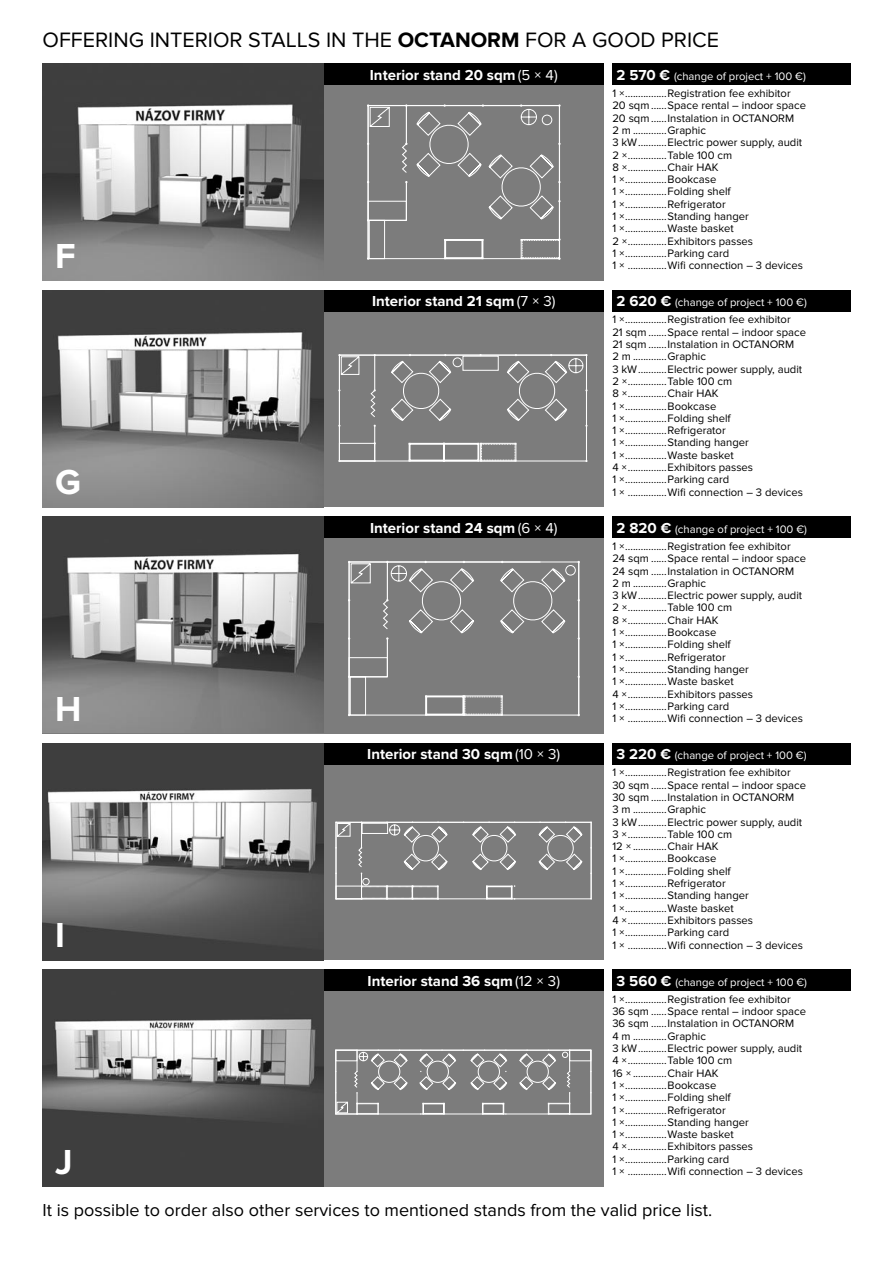
<style>
.page{position:relative;width:893px;height:1263px;background:#fff}
.page>*{position:absolute;margin:0;border:0;box-sizing:border-box;transform-origin:0 0}
.t1{font:700 36px "Proxima Nova";color:#fff}
.t2{font:21.6px "Proxima Nova";color:#000}
.t3{font:18px "Proxima Nova";color:#000}
.t4{font:700 15px "Proxima Nova";color:#fff}
.t5{font:11.25px/12.3px "Proxima Nova";color:#000}
.s1{font-weight:700}
.s2{font-weight:400}
.s3{font-weight:700;font-size:15px;color:#fff}
.s4{color:#fff}
</style>
<div class="page">
<div style="left:43px;top:290px;width:561px;height:217px;background:#7c7c7c"></div>
<div style="left:43px;top:290px;width:561px;height:21px;background:#000"></div>
<svg style="left:338px;top:354px;width:250px;height:108px"></svg>
<div style="left:43px;top:64px;width:561px;height:217px;background:#7c7c7c"></div>
<div style="left:43px;top:64px;width:561px;height:21px;background:#000"></div>
<img style="left:43px;top:64px;width:281px;height:217px">
<svg style="left:367px;top:104px;width:194px;height:156px"></svg>
<div style="left:43px;top:517px;width:561px;height:216px;background:#7c7c7c"></div>
<div style="left:43px;top:517px;width:561px;height:21px;background:#000"></div>
<img style="left:43px;top:517px;width:281px;height:215px">
<svg style="left:348px;top:561px;width:232px;height:155px"></svg>
<img style="left:43px;top:290px;width:281px;height:217px">
<div style="left:43px;top:743px;width:561px;height:217px;background:#7c7c7c"></div>
<div style="left:43px;top:743px;width:561px;height:21px;background:#000"></div>
<img style="left:43px;top:743px;width:281px;height:217px">
<svg style="left:335px;top:821px;width:257px;height:78px"></svg>
<div style="left:43px;top:969px;width:561px;height:217px;background:#7c7c7c"></div>
<div style="left:43px;top:969px;width:561px;height:22px;background:#000"></div>
<img style="left:43px;top:969px;width:281px;height:217px">
<svg style="left:335px;top:1049px;width:257px;height:66px"></svg>
<div style="left:612px;top:64px;width:238px;height:21px;background:#000"></div>
<div style="left:612px;top:290px;width:238px;height:21px;background:#000"></div>
<div style="left:612px;top:517px;width:238px;height:21px;background:#000"></div>
<div style="left:612px;top:743px;width:238px;height:21px;background:#000"></div>
<div style="left:612px;top:969px;width:238px;height:22px;background:#000"></div>
<h2 class="t2" style="left:43px;top:27px;width:678px">OFFERING INTERIOR STALLS IN THE <span class="s1">OCTANORM</span> FOR A GOOD PRICE</h2>
<h1 class="t1" style="left:55px;top:235px;width:22px">F</h1>
<h1 class="t1" style="left:55px;top:462px;width:27px">G</h1>
<h1 class="t1" style="left:55px;top:688px;width:28px">H</h1>
<h1 class="t1" style="left:55px;top:914px;width:11px">I</h1>
<h1 class="t1" style="left:55px;top:1141px;width:19px">J</h1>
<h3 class="t4" style="left:370px;top:66px;width:189px">Interior stand 20 sqm <span class="s2">(5 × 4)</span></h3>
<p class="t5" style="left:612px;top:68px;width:195px;line-height:17.1px;text-indent:4px"><span class="s3">2 570 €</span> <span class="s4">(change of project + 100 €)<br></span>1 ×................Registration fee exhibitor</p>
<p class="t5" style="left:612px;top:100px;width:195px">20 sqm ......Space rental – indoor space 20 sqm ......Instalation in OCTANORM<br>2 m .............Graphic<br>3 kW...........Electric power supply, audit 2 ×...............Table 100 cm<br>8 ×...............Chair HAK<br>1 ×................Bookcase<br>1 ×................Folding shelf<br>1 ×................Refrigerator<br>1 ×................Standing hanger<br>1 ×................Waste basket<br>2 ×...............Exhibitors passes<br>1 ×................Parking card<br>1 × ...............Wifi connection – 3 devices</p>
<h3 class="t4" style="left:372px;top:293px;width:185px">Interior stand 21 sqm <span class="s2">(7 × 3)</span></h3>
<p class="t5" style="left:612px;top:294px;width:196px;line-height:17.1px;text-indent:4px"><span class="s3">2 620 €</span> <span class="s4">(change of project + 100 €)<br></span>1 ×................Registration fee exhibitor</p>
<p class="t5" style="left:612px;top:326px;width:195px">21 sqm .......Space rental – indoor space 21 sqm .......Instalation in OCTANORM<br>2 m .............Graphic<br>3 kW...........Electric power supply, audit 2 ×...............Table 100 cm<br>8 ×...............Chair HAK<br>1 ×................Bookcase<br>1 ×................Folding shelf<br>1 ×................Refrigerator<br>1 ×................Standing hanger<br>1 ×................Waste basket<br>4 ×...............Exhibitors passes<br>1 ×................Parking card<br>1 × ...............Wifi connection – 3 devices</p>
<h3 class="t4" style="left:370px;top:519px;width:189px">Interior stand 24 sqm <span class="s2">(6 × 4)</span></h3>
<p class="t5" style="left:612px;top:521px;width:196px;line-height:17.1px;text-indent:4px"><span class="s3">2 820 €</span> <span class="s4">(change of project + 100 €)<br></span>1 ×................Registration fee exhibitor</p>
<p class="t5" style="left:612px;top:552px;width:195px">24 sqm ......Space rental – indoor space 24 sqm ......Instalation in OCTANORM<br>2 m .............Graphic<br>3 kW...........Electric power supply, audit 2 ×...............Table 100 cm<br>8 ×...............Chair HAK<br>1 ×................Bookcase<br>1 ×................Folding shelf<br>1 ×................Refrigerator<br>1 ×................Standing hanger<br>1 ×................Waste basket<br>4 ×...............Exhibitors passes<br>1 ×................Parking card<br>1 × ...............Wifi connection – 3 devices</p>
<h3 class="t4" style="left:367px;top:745px;width:195px">Interior stand 30 sqm <span class="s2">(10 × 3)</span></h3>
<p class="t5" style="left:612px;top:747px;width:196px;line-height:17.1px;text-indent:4px"><span class="s3">3 220 €</span> <span class="s4">(change of project + 100 €)<br></span>1 ×................Registration fee exhibitor</p>
<p class="t5" style="left:612px;top:779px;width:195px">30 sqm ......Space rental – indoor space 30 sqm ......Instalation in OCTANORM<br>3 m .............Graphic<br>3 kW...........Electric power supply, audit 3 ×...............Table 100 cm<br>12 × .............Chair HAK<br>1 ×................Bookcase<br>1 ×................Folding shelf<br>1 ×................Refrigerator<br>1 ×................Standing hanger<br>1 ×................Waste basket<br>4 ×...............Exhibitors passes<br>1 ×................Parking card<br>1 × ...............Wifi connection – 3 devices</p>
<h3 class="t4" style="left:368px;top:972px;width:194px">Interior stand 36 sqm <span class="s2">(12 × 3)</span></h3>
<p class="t5" style="left:612px;top:973px;width:196px;line-height:17.1px;text-indent:4px"><span class="s3">3 560 €</span> <span class="s4">(change of project + 100 €)<br></span>1 ×................Registration fee exhibitor</p>
<p class="t5" style="left:612px;top:1005px;width:195px">36 sqm ......Space rental – indoor space 36 sqm ......Instalation in OCTANORM<br>4 m .............Graphic<br>3 kW...........Electric power supply, audit 4 ×...............Table 100 cm<br>16 × .............Chair HAK<br>1 ×................Bookcase<br>1 ×................Folding shelf<br>1 ×................Refrigerator<br>1 ×................Standing hanger<br>1 ×................Waste basket<br>4 ×...............Exhibitors passes<br>1 ×................Parking card<br>1 × ...............Wifi connection – 3 devices</p>
<h3 class="t3" style="left:43px;top:1200px;width:671px">It is possible to order also other services to mentioned stands from the valid price list.</h3>
</div>
